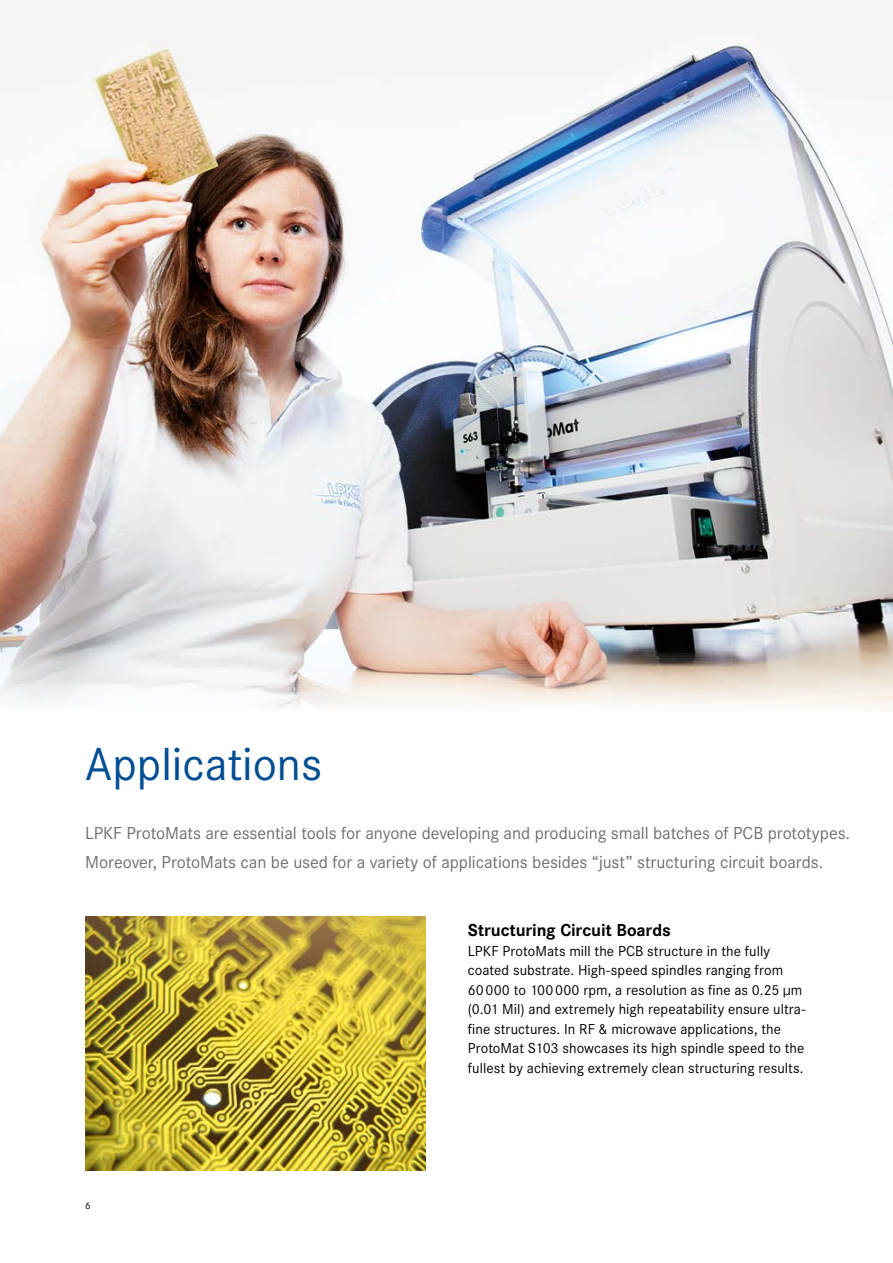
<style>
.page{position:relative;width:893px;height:1263px;background:#fff}
.page>*{position:absolute;margin:0;border:0;box-sizing:border-box;transform-origin:0 0}
.t1{font:48px "Corporate S";color:#004e91}
.t2{font:18px/29.2px "Corporate S";letter-spacing:-.005em;color:#6f6f6e}
.t3{font:700 18px "Corporate S";letter-spacing:-.01em;color:#000}
.t4{font:15px/19.5px "Corporate S";letter-spacing:.005em;color:#000}
.t5{font:10.5px "Corporate S";color:#000}
</style>
<div class="page">
<img style="left:0;top:40px;width:893px;height:669px">
<img style="left:85px;top:917px;width:340px;height:253px">
<h1 class="t1" style="left:85px;top:737px;width:239px">Applications</h1>
<p class="t2" style="left:85px;top:818px;width:766px">LPKF ProtoMats are essential tools for anyone developing and producing small batches of PCB prototypes.<br>Moreover, ProtoMats can be used for a variety of applications besides “just” structuring circuit boards.</p>
<p class="t5" style="left:85px;top:1200px;width:7px">6</p>
<p class="t3" style="left:468px;top:920px;width:204px">Structuring Circuit Boards</p>
<p class="t4" style="left:468px;top:941px;width:339px">LPKF ProtoMats mill the PCB structure in the fully coated substrate. High-speed spindles ranging from 60000 to 100000 rpm, a resolution as fine as 0.25 μm (0.01 Mil) and extremely high repeatability ensure ultra&shy;fine structures. In RF &amp; microwave applications, the ProtoMat S103 showcases its high spindle speed to the fullest by achieving extremely clean structuring results.</p>
</div>
